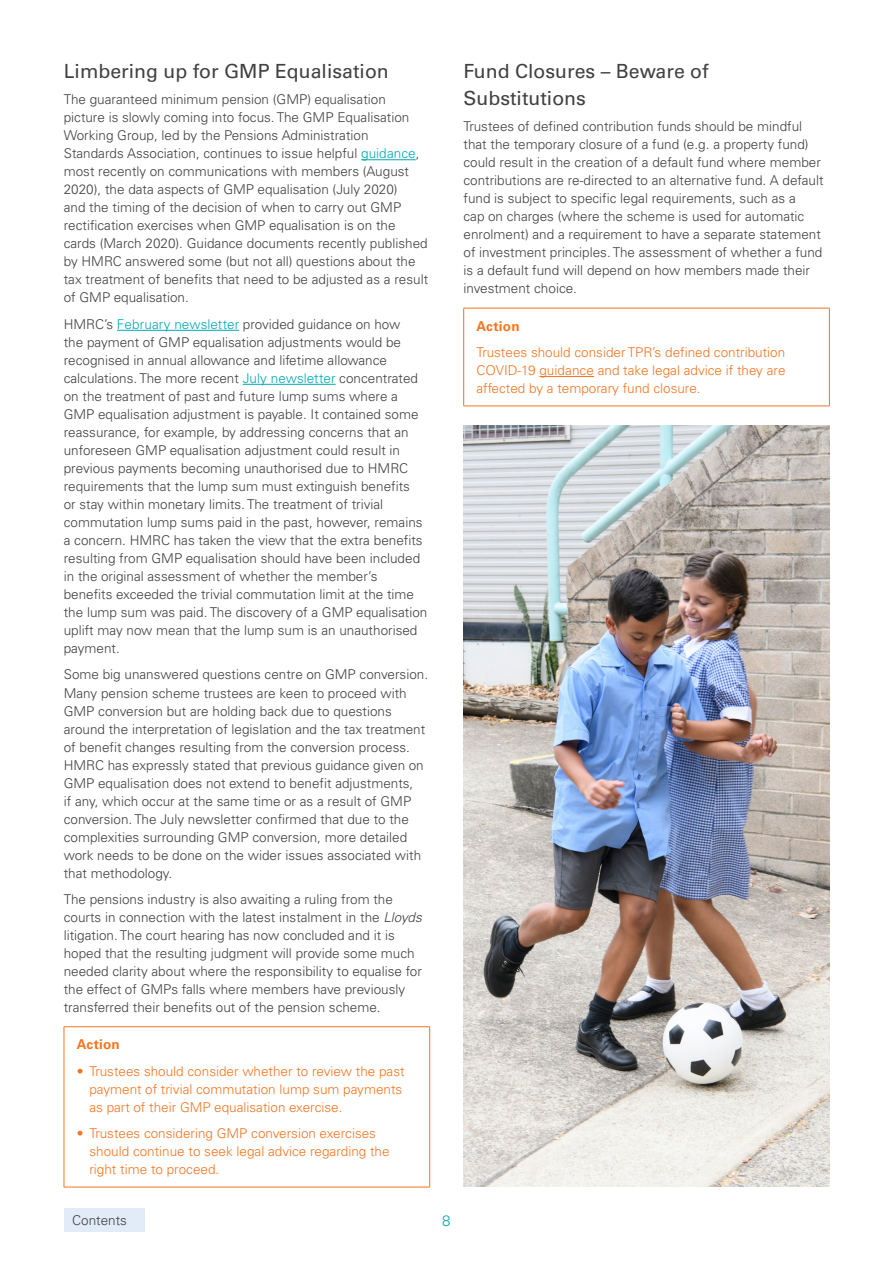
<style>
.page{position:relative;width:893px;height:1263px;background:#fff}
.page>*{position:absolute;margin:0;border:0;box-sizing:border-box;transform-origin:0 0}
.Body{font:19.5px/27px "Univers LTCYR 55 Roman";color:#414042}
.t1{font:300 15px "Univers LTCYR 45";color:#00a9b7}
.Body-2{font:300 13.5px/18px "Univers LTCYR 45";color:#414042}
.Body-3{font:300 13.5px/18px "Univers LTCYR 45";color:#f47521}
.Body-4{font:700 13.5px "Univers LTCYR 65";letter-spacing:.015em;color:#f47521}
.s1{color:#00a9b7}
.s2{font-style:italic}
</style>
<div class="page">
<div style="left:64px;top:1209px;width:81px;height:23px;background:#e1ecf8"></div>
<hr style="left:361px;top:159px;width:55px;height:1px;background:#00a9b7">
<hr style="left:117px;top:330px;width:122px;height:1px;background:#00a9b7">
<hr style="left:243px;top:384px;width:93px;height:1px;background:#00a9b7">
<hr style="left:64px;top:1026px;width:366px;height:1px;background:#f47521">
<hr style="left:64px;top:1027px;width:1px;height:160px;background:#f47521">
<hr style="left:429px;top:1027px;width:1px;height:160px;background:#f47521">
<hr style="left:64px;top:1187px;width:366px;height:1px;background:#f47521">
<hr style="left:463px;top:308px;width:367px;height:1px;background:#f47521">
<hr style="left:463px;top:308px;width:1px;height:98px;background:#f47521">
<hr style="left:829px;top:308px;width:1px;height:98px;background:#f47521">
<hr style="left:463px;top:406px;width:367px;height:1px;background:#f47521">
<hr style="left:539px;top:376px;width:55px;height:1px;background:#f47521">
<img style="left:463px;top:425px;width:366px;height:761px">
<p class="Body" style="left:64px;top:57px;width:327px">Limbering up for GMP Equalisation</p>
<p class="Body-2" style="left:64px;top:90px;width:366px">The guaranteed minimum pension (GMP) equalisation picture is slowly coming into focus. The GMP Equalisation Working Group, led by the Pensions Administration Standards Association, continues to issue helpful <span class="s1">guidance</span>, most recently on communications with members (August 2020), the data aspects of GMP equalisation (July 2020)<br>and the timing of the decision of when to carry out GMP rectification exercises when GMP equalisation is on the cards (March 2020). Guidance documents recently published by HMRC answered some (but not all) questions about the tax treatment of benefits that need to be adjusted as a result of GMP equalisation.</p>
<p class="Body-2" style="left:64px;top:315px;width:365px">HMRC’s <span class="s1">February newsletter</span> provided guidance on how<br>the payment of GMP equalisation adjustments would be recognised in annual allowance and lifetime allowance calculations. The more recent <span class="s1">July newsletter</span> concentrated on the treatment of past and future lump sums where a GMP equalisation adjustment is payable. It contained some reassurance, for example, by addressing concerns that an unforeseen GMP equalisation adjustment could result in previous payments becoming unauthorised due to HMRC requirements that the lump sum must extinguish benefits<br>or stay within monetary limits. The treatment of trivial commutation lump sums paid in the past, however, remains a concern. HMRC has taken the view that the extra benefits resulting from GMP equalisation should have been included in the original assessment of whether the member’s benefits exceeded the trivial commutation limit at the time the lump sum was paid. The discovery of a GMP equalisation uplift may now mean that the lump sum is an unauthorised payment.</p>
<p class="Body-2" style="left:64px;top:665px;width:366px">Some big unanswered questions centre on GMP conversion.<br>Many pension scheme trustees are keen to proceed with GMP conversion but are holding back due to questions around the interpretation of legislation and the tax treatment of benefit changes resulting from the conversion process.<br>HMRC has expressly stated that previous guidance given on GMP equalisation does not extend to benefit adjustments,<br>if any, which occur at the same time or as a result of GMP conversion. The July newsletter confirmed that due to the complexities surrounding GMP conversion, more detailed work needs to be done on the wider issues associated with that methodology.</p>
<p class="Body-2" style="left:64px;top:890px;width:360px">The pensions industry is also awaiting a ruling from the courts in connection with the latest instalment in the <span class="s2">Lloyds </span>litigation. The court hearing has now concluded and it is hoped that the resulting judgment will provide some much needed clarity about where the responsibility to equalise for the effect of GMPs falls where members have previously transferred their benefits out of the pension scheme.</p>
<p class="Body-4" style="left:77px;top:1035px;width:45px">Action</p>
<p class="Body-3" style="left:89px;top:1062px;width:317px;text-indent:-13px">• Trustees should consider whether to review the past payment of trivial commutation lump sum payments as part of their GMP equalisation exercise.</p>
<p class="Body-3" style="left:89px;top:1124px;width:302px;text-indent:-13px">• Trustees considering GMP conversion exercises should continue to seek legal advice regarding the right time to proceed.</p>
<p class="Body" style="left:463px;top:57px;width:246px">Fund Closures – Beware of<br>Substitutions</p>
<p class="Body-2" style="left:463px;top:117px;width:362px">Trustees of defined contribution funds should be mindful that the temporary closure of a fund (e.g. a property fund) could result in the creation of a default fund where member contributions are re-directed to an alternative fund. A default fund is subject to specific legal requirements, such as a<br>cap on charges (where the scheme is used for automatic enrolment) and a requirement to have a separate statement of investment principles. The assessment of whether a fund is a default fund will depend on how members made their investment choice.</p>
<p class="Body-4" style="left:476px;top:316px;width:45px">Action</p>
<p class="Body-3" style="left:476px;top:343px;width:311px;text-align:justify">Trustees should consider TPR’s defined contribution COVID-19 guidance and take legal advice if they are affected by a temporary fund closure.</p>
<p class="Body-2" style="left:72px;top:1211px;width:56px">Contents</p>
<p class="t1" style="left:442px;top:1211px;width:10px">8</p>
</div>
